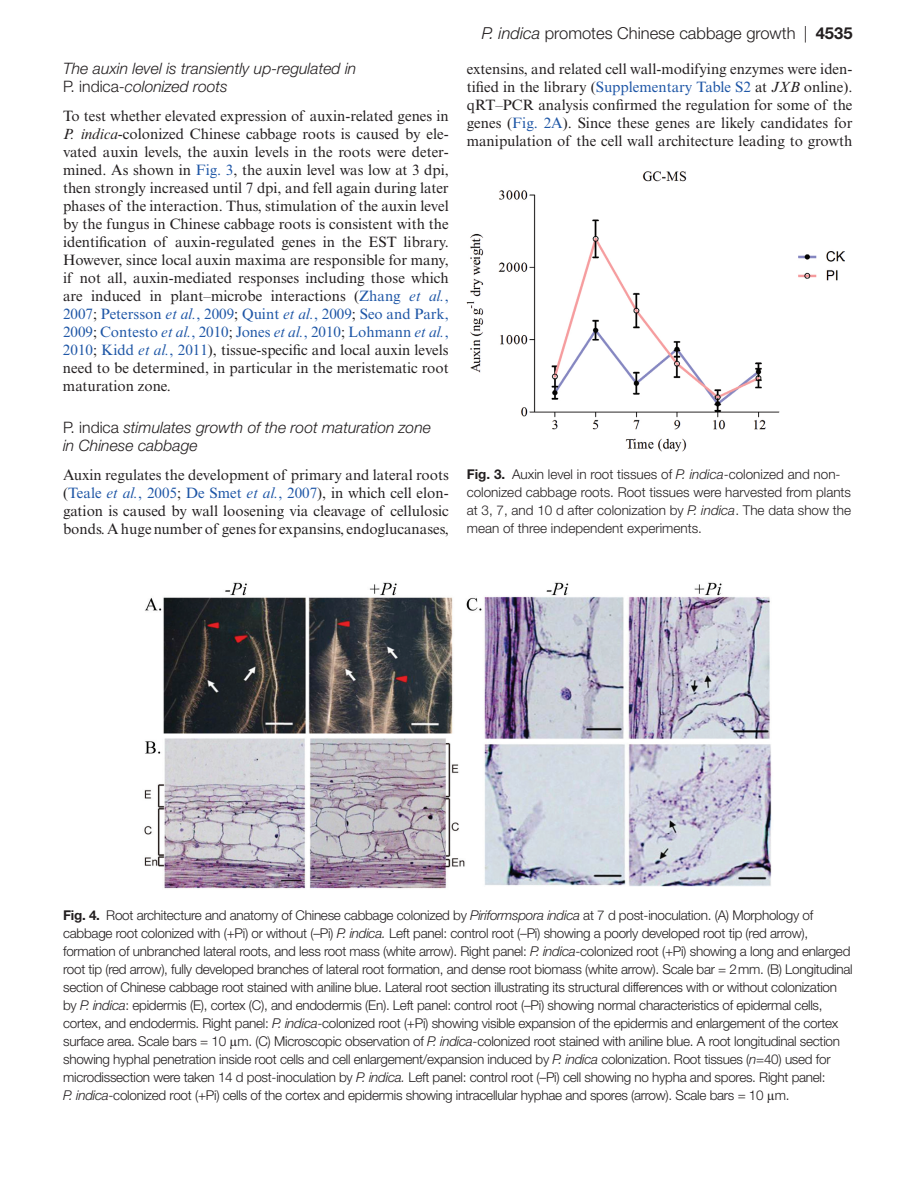
<style>
.page{position:relative;width:919px;height:1187px;background:#fff}
.page>*{position:absolute;margin:0;border:0;box-sizing:border-box;transform-origin:0 0}
.t1{font:300 16.5px "Helvetica Neue LT Std";color:#231f20}
.t2{font:italic 300 15.75px/18px "Helvetica Neue LT Std";color:#231f20}
.t3{font:15px/18px "Times New Roman MT Std";color:#231f20;text-align:justify}
.t4{font:300 13.5px/18px "Helvetica Neue LT Std";letter-spacing:-.02em;color:#231f20}
.t5{font:300 13.5px/18px "Helvetica Neue LT Std";color:#231f20}
.s1{font-style:normal}
.s2{font-style:italic}
.s3{color:#1e56a6}
.s4{font-style:italic;color:#1e56a6}
.s5{font-weight:700}
.s6{font-family:"Gandhari Unicode";font-weight:400}
</style>
<div class="page">
<img style="left:144px;top:582px;width:628px;height:307px">
<img style="left:467px;top:171px;width:377px;height:281px">
<p class="t2" style="left:63px;top:59px;width:295px">The auxin level is transiently up-regulated in<br><span class="s1">P. indica</span>-colonized roots</p>
<p class="t3" style="left:63px;top:107px;width:387px">To test whether elevated expression of auxin-related genes in <span class="s2">P. indica</span>-colonized Chinese cabbage roots is caused by ele&shy;vated auxin levels, the auxin levels in the roots were deter&shy;mined. As shown in <span class="s3">Fig. 3</span>, the auxin level was low at 3 dpi, then strongly increased until 7 dpi, and fell again during later phases of the interaction. Thus, stimulation of the auxin level by the fungus in Chinese cabbage roots is consistent with the identification of auxin-regulated genes in the EST library.<br>However, since local auxin maxima are responsible for many, if not all, auxin-mediated responses including those which are induced in plant–microbe interactions (<span class="s3">Zhang</span> <span class="s4">et al.</span><span class="s3">, 2007</span>; <span class="s3">Petersson</span> <span class="s4">et al.</span><span class="s3">, 2009</span>; <span class="s3">Quint</span> <span class="s4">et al.</span><span class="s3">, 2009</span>; <span class="s3">Seo and Park, 2009</span>; <span class="s3">Contesto</span> <span class="s4">et al.</span><span class="s3">, 2010</span>; <span class="s3">Jones</span> <span class="s4">et al.</span><span class="s3">, 2010</span>; <span class="s3">Lohmann</span> <span class="s4">et al.</span><span class="s3">, 2010</span>; <span class="s3">Kidd</span> <span class="s4">et al.</span><span class="s3">, 2011</span>), tissue-specific and local auxin levels need to be determined, in particular in the meristematic root maturation zone.</p>
<p class="t2" style="left:63px;top:418px;width:369px"><span class="s1">P. indica</span> stimulates growth of the root maturation zone in Chinese cabbage</p>
<p class="t3" style="left:63px;top:465px;width:387px">Auxin regulates the development of primary and lateral roots (<span class="s3">Teale</span> <span class="s4">et al.</span><span class="s3">, 2005</span>; <span class="s3">De Smet</span> <span class="s4">et al.</span><span class="s3">, 2007</span>), in which cell elon&shy;gation is caused by wall loosening via cleavage of cellulosic bonds. A huge number of genes for expansins, endoglucanases,</p>
<p class="t1" style="left:481px;top:23px;width:372px"><span class="s2">P. indica</span> promotes Chinese cabbage growth | <span class="s5">4535</span></p>
<p class="t3" style="left:466px;top:60px;width:387px">extensins, and related cell wall-modifying enzymes were iden&shy;tified in the library (<span class="s3">Supplementary Table S2</span> at <span class="s2">JXB</span> online). qRT–PCR analysis confirmed the regulation for some of the genes (<span class="s3">Fig. 2A</span>). Since these genes are likely candidates for manipulation of the cell wall architecture leading to growth</p>
<p class="t5" style="left:467px;top:465px;width:386px"><span class="s5">Fig. 3.</span> Auxin level in root tissues of <span class="s2">P. indica</span>-colonized and non&shy;colonized cabbage roots. Root tissues were harvested from plants at 3, 7, and 10 d after colonization by <span class="s2">P. indica</span>. The data show the mean of three independent experiments.</p>
<p class="t4" style="left:63px;top:905px;width:791px"><span class="s5">Fig. 4.</span> Root architecture and anatomy of Chinese cabbage colonized by <span class="s2">Piriformspora indica</span> at 7 d post-inoculation. (A) Morphology of cabbage root colonized with (+Pi) or without (–Pi) <span class="s2">P. indica.</span> Left panel: control root (–Pi) showing a poorly developed root tip (red arrow), formation of unbranched lateral roots, and less root mass (white arrow). Right panel: <span class="s2">P. indica</span>-colonized root (+Pi) showing a long and enlarged root tip (red arrow), fully developed branches of lateral root formation, and dense root biomass (white arrow). Scale bar = 2mm. (B) Longitudinal section of Chinese cabbage root stained with aniline blue. Lateral root section illustrating its structural differences with or without colonization by <span class="s2">P. indica</span>: epidermis (E), cortex (C), and endodermis (En). Left panel: control root (–Pi) showing normal characteristics of epidermal cells, cortex, and endodermis. Right panel: <span class="s2">P. indica</span>-colonized root (+Pi) showing visible expansion of the epidermis and enlargement of the cortex surface area. Scale bars = 10 <span class="s6">μ</span>m. (C) Microscopic observation of <span class="s2">P. indica</span>-colonized root stained with aniline blue. A root longitudinal section showing hyphal penetration inside root cells and cell enlargement/expansion induced by <span class="s2">P. indica</span> colonization. Root tissues (<span class="s2">n</span>=40) used for microdissection were taken 14 d post-inoculation by <span class="s2">P. indica.</span> Left panel: control root (–Pi) cell showing no hypha and spores. Right panel:<br><span class="s2">P. indica</span>-colonized root (+Pi) cells of the cortex and epidermis showing intracellular hyphae and spores (arrow). Scale bars = 10 <span class="s6">μ</span>m.</p>
</div>
